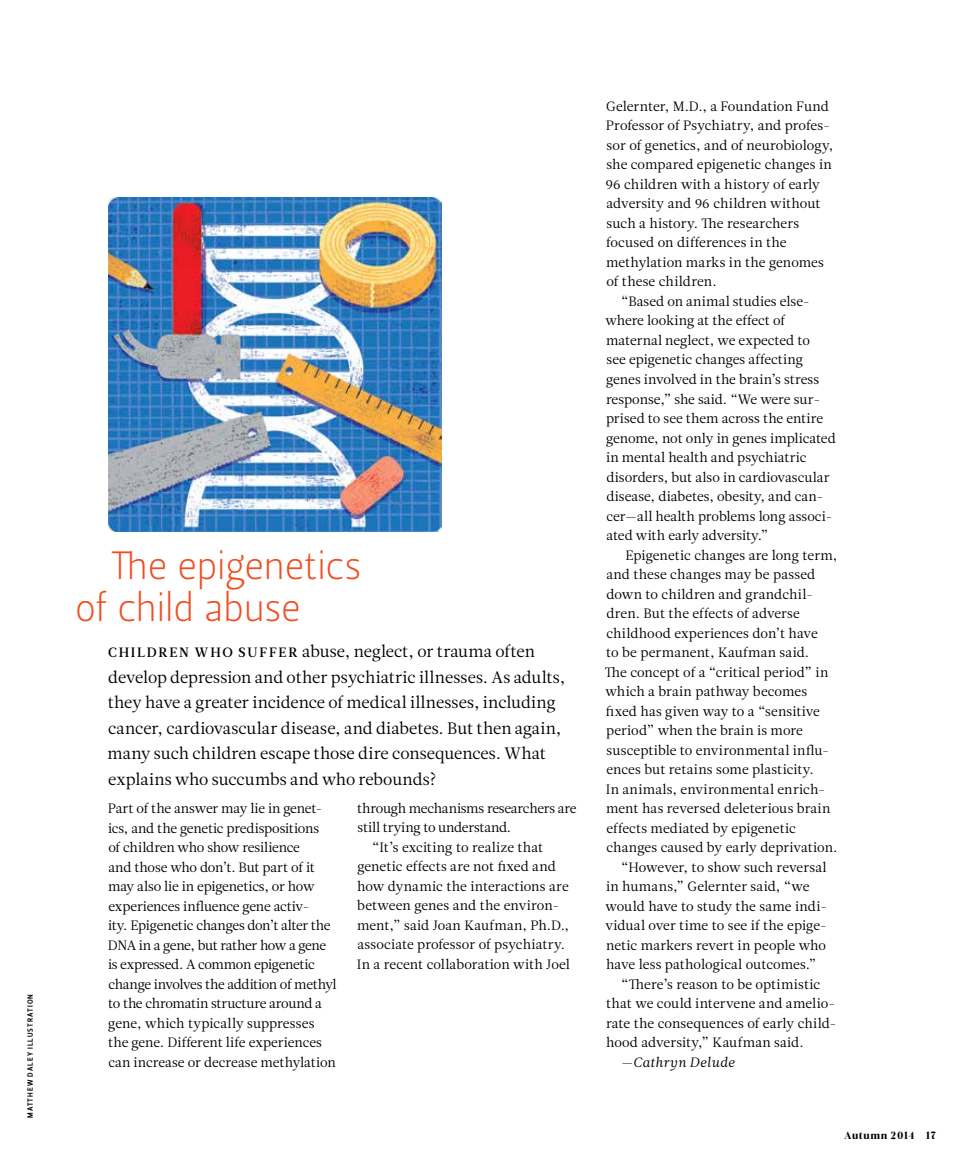
<style>
.page{position:relative;width:972px;height:1175px;background:#fff}
.page>*{position:absolute;margin:0;border:0;box-sizing:border-box;transform-origin:0 0}
.t1{font:39.3px/42px "Leitura Sans Grot 1";letter-spacing:-.015em;color:#f04e23}
.t2{font:16.5px/25.5px "Leitura News Roman 1";color:#000}
.t3{font:13.5px/19.5px "Leitura News Roman 1";color:#000}
.t4{font:13.5px "Leitura News Roman 1";letter-spacing:-.02em;color:#000}
.t5{font:13.5px "Leitura News Roman 1";letter-spacing:.02em;color:#000}
.t6{font:13.5px "Leitura News Italic 1";letter-spacing:.02em;color:#000}
.t7{font:10.5px "Leitura Display";letter-spacing:.04em;color:#000}
.t8{font:7.5px "Leitura Sans Grot 3";letter-spacing:.135em;color:#000}
.s1{font-family:"Leitura News Roman 3";font-size:13.5px}
</style>
<div class="page">
<img style="left:108px;top:198px;width:333px;height:333px">
<p class="t8" style="left:25px;top:1117px;width:125px;rotate:-90deg">MATTHEW DALEY ILLUSTRATION</p>
<h1 class="t1" style="left:75px;top:545px;width:288px;text-indent:36px">The epigenetics of child abuse</h1>
<p class="t2" style="left:108px;top:639px;width:459px"><span class="s1">CHILDREN WHO SUFFER</span> abuse, neglect, or trauma often develop depression and other psychiatric illnesses. As adults, they have a greater incidence of medical illnesses, including cancer, cardiovascular disease, and diabetes. But then again, many such children escape those dire consequences. What explains who succumbs and who rebounds?</p>
<p class="t3" style="left:108px;top:799px;width:230px">Part of the answer may lie in genet&shy;ics, and the genetic predispositions<br>of children who show resilience<br>and those who don’t. But part of it may also lie in epigenetics, or how experiences influence gene activ-<br>ity. Epigenetic changes don’t alter the DNA in a gene, but rather how a gene is expressed. A common epigenetic change involves the addition of methyl to the chromatin structure around a gene, which typically suppresses the gene. Different life experiences can increase or decrease methylation</p>
<p class="t4" style="left:357px;top:799px;width:221px">through mechanisms researchers are</p>
<p class="t3" style="left:358px;top:818px;width:155px">still trying to understand.</p>
<p class="t3" style="left:372px;top:837px;width:173px">“It’s exciting to realize that</p>
<p class="t3" style="left:357px;top:857px;width:200px">genetic effects are not fixed and</p>
<p class="t3" style="left:357px;top:876px;width:213px">how dynamic the interactions are</p>
<p class="t3" style="left:357px;top:896px;width:204px">between genes and the environ-</p>
<p class="t3" style="left:357px;top:915px;width:214px">ment,” said Joan Kaufman, Ph.D.,</p>
<p class="t3" style="left:358px;top:935px;width:209px">associate professor of psychiatry.</p>
<p class="t3" style="left:357px;top:954px;width:215px">In a recent collaboration with Joel</p>
<p class="t3" style="left:606px;top:97px;width:224px">Gelernter, M.D., a Foundation Fund</p>
<p class="t3" style="left:606px;top:116px;width:226px">Professor of Psychiatry, and profes-</p>
<p class="t3" style="left:607px;top:136px;width:228px">sor of genetics, and of neurobiology,</p>
<p class="t3" style="left:607px;top:155px;width:227px">she compared epigenetic changes in</p>
<p class="t3" style="left:605px;top:175px;width:216px">96 children with a history of early</p>
<p class="t3" style="left:606px;top:194px;width:216px">adversity and 96 children without</p>
<p class="t3" style="left:607px;top:214px;width:194px">such a history. The researchers</p>
<p class="t3" style="left:606px;top:233px;width:182px">focused on differences in the</p>
<p class="t3" style="left:606px;top:253px;width:220px">methylation marks in the genomes</p>
<p class="t3" style="left:606px;top:272px;width:112px">of these children.</p>
<p class="t3" style="left:621px;top:292px;width:190px">“Based on animal studies else-</p>
<p class="t3" style="left:605px;top:311px;width:181px">where looking at the effect of</p>
<p class="t3" style="left:606px;top:331px;width:206px">maternal neglect, we expected to</p>
<p class="t3" style="left:607px;top:350px;width:198px">see epigenetic changes affecting</p>
<p class="t3" style="left:606px;top:370px;width:214px">genes involved in the brain’s stress</p>
<p class="t3" style="left:606px;top:389px;width:216px">response,” she said. “We were sur-</p>
<p class="t3" style="left:606px;top:409px;width:219px">prised to see them across the entire</p>
<p class="t3" style="left:606px;top:428px;width:231px">genome, not only in genes implicated</p>
<p class="t3" style="left:606px;top:448px;width:202px">in mental health and psychiatric</p>
<p class="t3" style="left:606px;top:467px;width:225px">disorders, but also in cardiovascular</p>
<p class="t3" style="left:606px;top:487px;width:219px">disease, diabetes, obesity, and can-</p>
<p class="t3" style="left:606px;top:506px;width:227px">cer—all health problems long associ-</p>
<p class="t3" style="left:607px;top:526px;width:163px">ated with early adversity.”</p>
<p class="t3" style="left:625px;top:545px;width:214px">Epigenetic changes are long term,</p>
<p class="t3" style="left:607px;top:565px;width:210px">and these changes may be passed</p>
<p class="t3" style="left:606px;top:584px;width:208px">down to children and grandchil-</p>
<p class="t3" style="left:606px;top:604px;width:195px">dren. But the effects of adverse</p>
<p class="t3" style="left:606px;top:623px;width:213px">childhood experiences don’t have</p>
<p class="t3" style="left:606px;top:643px;width:205px">to be permanent, Kaufman said.</p>
<p class="t3" style="left:605px;top:662px;width:225px">The concept of a “critical period” in</p>
<p class="t3" style="left:605px;top:682px;width:203px">which a brain pathway becomes</p>
<p class="t3" style="left:606px;top:701px;width:216px">fixed has given way to a “sensitive</p>
<p class="t3" style="left:606px;top:720px;width:199px">period” when the brain is more</p>
<p class="t3" style="left:607px;top:740px;width:224px">susceptible to environmental influ-</p>
<p class="t3" style="left:606px;top:759px;width:209px">ences but retains some plasticity.</p>
<p class="t5" style="left:606px;top:779px;width:221px">In animals, environmental enrich-</p>
<p class="t3" style="left:606px;top:798px;width:226px">ment has reversed deleterious brain</p>
<p class="t3" style="left:606px;top:818px;width:191px">effects mediated by epigenetic</p>
<p class="t3" style="left:606px;top:837px;width:233px">changes caused by early deprivation.</p>
<p class="t3" style="left:621px;top:857px;width:207px">“However, to show such reversal</p>
<p class="t3" style="left:606px;top:876px;width:205px">in humans,” Gelernter said, “we</p>
<p class="t3" style="left:605px;top:896px;width:223px">would have to study the same indi-</p>
<p class="t3" style="left:605px;top:915px;width:223px">vidual over time to see if the epige-</p>
<p class="t3" style="left:606px;top:935px;width:222px">netic markers revert in people who</p>
<p class="t3" style="left:606px;top:954px;width:212px">have less pathological outcomes.”</p>
<p class="t3" style="left:621px;top:974px;width:200px">“There’s reason to be optimistic</p>
<p class="t3" style="left:606px;top:993px;width:231px">that we could intervene and amelio-</p>
<p class="t3" style="left:606px;top:1013px;width:232px">rate the consequences of early child-</p>
<p class="t3" style="left:606px;top:1032px;width:199px">hood adversity,” Kaufman said.</p>
<p class="t6" style="left:621px;top:1052px;width:116px">—Cathryn Delude</p>
<p class="t7" style="left:844px;top:1128px;width:93px">Autumn 2014 17</p>
</div>
